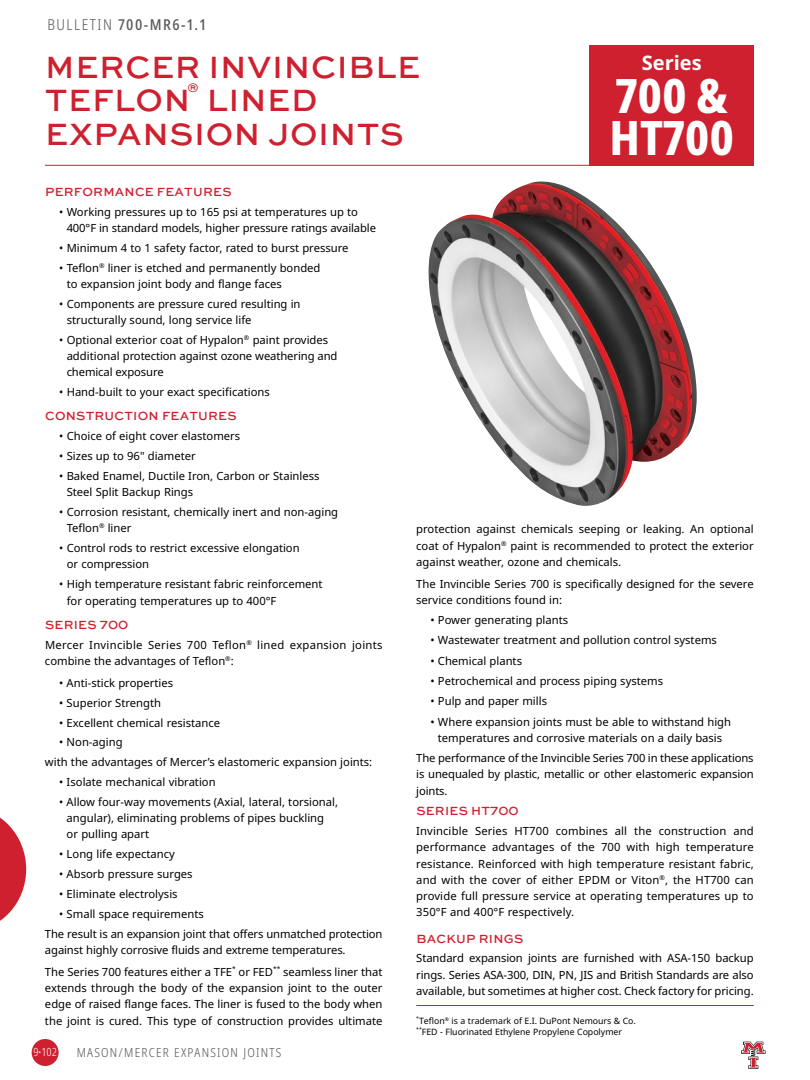
<style>
.page{position:relative;width:810px;height:1080px;background:#fff}
.page>*{position:absolute;margin:0;border:0;box-sizing:border-box;transform-origin:0 0}
.t1{font:800 condensed 47.5px/41.2px "Noto Sans";color:#fff}
.t2{font:500 32.5px/33.8px "Sweet Sans Pro";letter-spacing:.02em;color:#cf202f}
.t3{font:700 20px "Noto Sans";color:#fff}
.t4{font:500 19px "Sweet Sans Pro";color:#cf202f}
.t5{font:500 condensed 15px "Noto Sans";letter-spacing:.1em;color:#58595b}
.t6{font:500 12.5px "Sweet Sans Pro";letter-spacing:.02em;color:#cf202f}
.t7{font:300 condensed 12.5px "Noto Sans";letter-spacing:.1em;color:#58595b}
.t8{font:11.25px/16.2px "Noto Sans";color:#000}
.t9{font:11.25px/16.2px "Noto Sans";letter-spacing:.025em;color:#000}
.t10{font:300 condensed 11.25px "Noto Sans";color:#fff}
.t11{font:8.75px/10.6px "Noto Sans";color:#000}
.t12{font:6.5px "Noto Sans";color:#000}
.s1{font-weight:300}
.s2{font-size:7.5px}
</style>
<div class="page">
<svg style="left:741px;top:1042px;width:25px;height:27px"></svg>
<div style="left:32px;top:1039px;width:27px;height:27px;background:#cf202f;border-radius:50%"></div>
<svg style="left:0;top:817px;width:26px;height:104px"></svg>
<div style="left:590px;top:45px;width:164px;height:121px;background:#cf202f"></div>
<img style="left:428px;top:182px;width:269px;height:324px">
<hr style="left:416px;top:1005px;width:338px;height:1px;background:#cf202f">
<hr style="left:45px;top:165px;width:709px;height:1px;background:#cf202f">
<h3 class="t5" style="left:48px;top:14px;width:160px"><span class="s1">BULLETIN</span> 700-MR6-1.1</h3>
<h2 class="t2" style="left:45px;top:48px;width:377px">MERCER INVINCIBLE<br>TEFLON</h2>
<h3 class="t4" style="left:187px;top:76px;width:13px">®</h3>
<h2 class="t2" style="left:45px;top:82px;width:360px;text-indent:161px">LINED<br>EXPANSION JOINTS</h2>
<h3 class="t3" style="left:642px;top:49px;width:61px">Series</h3>
<h1 class="t1" style="left:609px;top:76px;width:126px">700 &amp;<br>HT700</h1>
<p class="t6" style="left:45px;top:183px;width:188px">PERFORMANCE FEATURES</p>
<p class="t8" style="left:67px;top:204px;width:311px;text-indent:-7px">• Working pressures up to 165 psi at temperatures up to<br>400°F in standard models, higher pressure ratings available</p>
<p class="t8" style="left:59px;top:240px;width:291px">• Minimum 4 to 1 safety factor, rated to burst pressure</p>
<p class="t8" style="left:67px;top:260px;width:255px;text-indent:-7px">• Teflon<sup>®</sup> liner is etched and permanently bonded to expansion joint body and flange faces</p>
<p class="t8" style="left:67px;top:296px;width:235px;text-indent:-7px">• Components are pressure cured resulting in structurally sound, long service life</p>
<p class="t8" style="left:67px;top:332px;width:272px;text-indent:-7px">• Optional exterior coat of Hypalon<sup>®</sup> paint provides additional protection against ozone weathering and chemical exposure</p>
<p class="t8" style="left:59px;top:384px;width:212px">• Hand-built to your exact specifications</p>
<p class="t6" style="left:45px;top:407px;width:193px">CONSTRUCTION FEATURES</p>
<p class="t8" style="left:59px;top:428px;width:183px">• Choice of eight cover elastomers</p>
<p class="t8" style="left:59px;top:448px;width:138px">• Sizes up to 96" diameter</p>
<p class="t8" style="left:67px;top:468px;width:254px;text-indent:-7px">• Baked Enamel, Ductile Iron, Carbon or Stainless<br>Steel Split Backup Rings</p>
<p class="t8" style="left:67px;top:504px;width:273px;text-indent:-7px">• Corrosion resistant, chemically inert and non-aging<br>Teflon<sup>®</sup> liner</p>
<p class="t8" style="left:67px;top:540px;width:235px;text-indent:-7px">• Control rods to restrict excessive elongation or compression</p>
<p class="t8" style="left:67px;top:576px;width:257px;text-indent:-7px">• High temperature resistant fabric reinforcement for operating temperatures up to 400°F</p>
<p class="t6" style="left:45px;top:615px;width:85px">SERIES 700</p>
<p class="t9" style="left:45px;top:637px;width:339px">Mercer Invincible Series 700 Teflon<sup>®</sup> lined expansion joints combine the advantages of Teflon<sup>®</sup>:</p>
<p class="t8" style="left:59px;top:675px;width:115px">• Anti-stick properties</p>
<p class="t8" style="left:59px;top:695px;width:103px">• Superior Strength</p>
<p class="t8" style="left:59px;top:715px;width:163px">• Excellent chemical resistance</p>
<p class="t8" style="left:45px;top:733px;width:329px;line-height:19.9px;text-indent:14px">• Non-aging<br>with the advantages of Mercer’s elastomeric expansion joints:</p>
<p class="t8" style="left:59px;top:774px;width:158px">• Isolate mechanical vibration</p>
<p class="t8" style="left:67px;top:794px;width:273px;text-indent:-7px">• Allow four-way movements (Axial, lateral, torsional, angular), eliminating problems of pipes buckling or pulling apart</p>
<p class="t8" style="left:59px;top:846px;width:117px">• Long life expectancy</p>
<p class="t8" style="left:59px;top:866px;width:135px">• Absorb pressure surges</p>
<p class="t8" style="left:59px;top:886px;width:120px">• Eliminate electrolysis</p>
<p class="t8" style="left:45px;top:904px;width:339px;line-height:19.9px;text-indent:14px">• Small space requirements<br>The result is an expansion joint that offers unmatched protection</p>
<p class="t8" style="left:45px;top:939px;width:302px;line-height:21.9px">against highly corrosive fluids and extreme temperatures.<br>The Series 700 features either a TFE</p>
<p class="t12" style="left:273px;top:964px;width:9px">**</p>
<p class="t8" style="left:45px;top:964px;width:339px;text-align:justify;text-indent:238px">seamless liner that extends through the body of the expansion joint to the outer edge of raised flange faces. The liner is fused to the body when the joint is cured. This type of construction provides ultimate</p>
<p class="t12" style="left:232px;top:964px;width:5px">*</p>
<p class="t8" style="left:239px;top:964px;width:36px">or FED</p>
<p class="t10" style="left:33px;top:1044px;width:25px">9<span class="s2">•</span>102</p>
<p class="t7" style="left:77px;top:1043px;width:206px">MASON/MERCER EXPANSION JOINTS</p>
<p class="t8" style="left:416px;top:521px;width:339px;text-align:justify">protection against chemicals seeping or leaking. An optional coat of Hypalon<sup>®</sup> paint is recommended to protect the exterior against weather, ozone and chemicals.</p>
<p class="t8" style="left:416px;top:576px;width:339px">The Invincible Series 700 is specifically designed for the severe service conditions found in:</p>
<p class="t8" style="left:430px;top:612px;width:139px">• Power generating plants</p>
<p class="t8" style="left:430px;top:632px;width:288px">• Wastewater treatment and pollution control systems</p>
<p class="t8" style="left:430px;top:653px;width:93px">• Chemical plants</p>
<p class="t8" style="left:430px;top:673px;width:234px">• Petrochemical and process piping systems</p>
<p class="t8" style="left:430px;top:693px;width:118px">• Pulp and paper mills</p>
<p class="t8" style="left:430px;top:714px;width:302px;text-align:center">• Where expansion joints must be able to withstand high temperatures and corrosive materials on a daily basis</p>
<p class="t8" style="left:416px;top:750px;width:339px;text-align:justify">The performance of the Invincible Series 700 in these applications is unequaled by plastic, metallic or other elastomeric expansion joints.</p>
<p class="t6" style="left:416px;top:802px;width:104px">SERIES HT700</p>
<p class="t8" style="left:416px;top:823px;width:339px;text-align:justify">Invincible Series HT700 combines all the construction and performance advantages of the 700 with high temperature resistance. Reinforced with high temperature resistant fabric, and with the cover of either EPDM or Viton<sup>®</sup>, the HT700 can provide full pressure service at operating temperatures up to 350°F and 400°F respectively.</p>
<p class="t6" style="left:416px;top:929px;width:109px">BACKUP RINGS</p>
<p class="t8" style="left:416px;top:951px;width:339px;text-align:justify">Standard expansion joints are furnished with ASA-150 backup rings. Series ASA-300, DIN, PN, JIS and British Standards are also available, but sometimes at higher cost. Check factory for pricing.</p>
<p class="t11" style="left:416px;top:1016px;width:221px"><sup>*</sup>Teflon<sup>®</sup> is a trademark of E.I. DuPont Nemours &amp; Co. <sup>**</sup>FED - Fluorinated Ethylene Propylene Copolymer</p>
</div>
